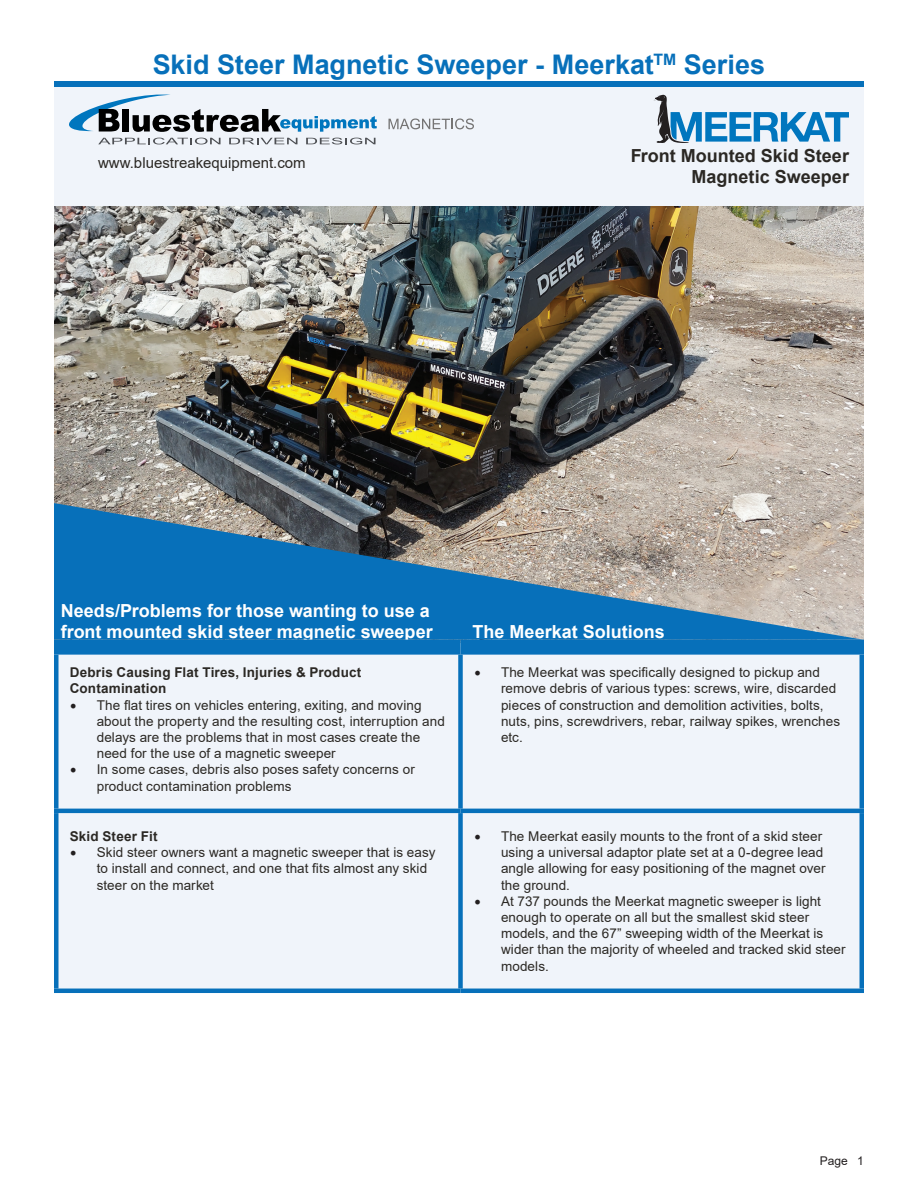
<style>
.page{position:relative;width:918px;height:1188px;background:#fff}
.page>*{position:absolute;margin:0;border:0;box-sizing:border-box;transform-origin:0 0}
.t1{font:700 27px "Arial";color:#0770ba}
.t2{font:700 18px/21.6px "Arial";color:#fff}
.t3{font:700 18px/21.6px "Arial";color:#2b2824;text-align:right}
.t4{font:15px "Arial";color:#2b2824}
.t5{font:13.5px/16.2px "Arial";letter-spacing:.005em;color:#2b2824}
.t6{font:700 13.5px/16.2px "Arial";letter-spacing:.01em;color:#2b2824}
.t7{font:12px "Arial";color:#231f20}
.s1{font-family:"Minion Pro";font-size:18px;color:#231f20}
</style>
<div class="page">
<div style="left:54px;top:81px;width:810px;height:323px;background:#f0f4fa"></div>
<div style="left:54px;top:81px;width:810px;height:6px;background:#0770ba"></div>
<svg style="left:654px;top:94px;width:195px;height:49px"></svg>
<img style="left:54px;top:206px;width:810px;height:434px">
<svg style="left:54px;top:503px;width:809px;height:137px"></svg>
<svg style="left:69px;top:94px;width:308px;height:38px"></svg>
<svg style="left:389px;top:119px;width:85px;height:10px"></svg>
<svg style="left:98px;top:138px;width:123px;height:6px"></svg>
<svg style="left:229px;top:138px;width:68px;height:6px"></svg>
<svg style="left:306px;top:138px;width:70px;height:6px"></svg>
<div style="left:58px;top:655px;width:802px;height:334px;background:#f0f4fa"></div>
<hr style="left:54px;top:655px;width:4px;height:154px;background:#0770ba">
<div style="left:458px;top:655px;width:5px;height:154px;background:#0770ba"></div>
<hr style="left:860px;top:655px;width:4px;height:154px;background:#0770ba">
<hr style="left:54px;top:809px;width:406px;height:4px;background:#0770ba">
<hr style="left:54px;top:813px;width:4px;height:176px;background:#0770ba">
<hr style="left:460px;top:809px;width:404px;height:4px;background:#0770ba">
<div style="left:458px;top:813px;width:5px;height:176px;background:#0770ba"></div>
<hr style="left:860px;top:813px;width:4px;height:176px;background:#0770ba">
<hr style="left:54px;top:989px;width:406px;height:4px;background:#0770ba">
<hr style="left:460px;top:989px;width:404px;height:4px;background:#0770ba">
<div style="left:54px;top:640px;width:406px;height:15px;background:#0770ba"></div>
<div style="left:460px;top:640px;width:404px;height:15px;background:#0770ba"></div>
<h1 class="t1" style="left:153px;top:45px;width:614px">Skid Steer Magnetic Sweeper - Meerkat<sup>TM</sup> Series</h1>
<p class="t4" style="left:98px;top:153px;width:209px">www.bluestreakequipment.com</p>
<h2 class="t3" style="left:631px;top:145px;width:220px">Front Mounted Skid Steer<br>Magnetic Sweeper</h2>
<h2 class="t2" style="left:61px;top:600px;width:374px">Needs/Problems for those wanting to use a front mounted skid steer magnetic sweeper</h2>
<p class="t6" style="left:70px;top:665px;width:293px">Debris Causing Flat Tires, Injuries &amp; Product<br>Contamination</p>
<p class="t5" style="left:97px;top:697px;width:350px;text-indent:-27px"><span class="s1">•</span> The flat tires on vehicles entering, exiting, and moving about the property and the resulting cost, interruption and delays are the problems that in most cases create the need for the use of a magnetic sweeper</p>
<p class="t5" style="left:97px;top:761px;width:320px;text-indent:-27px"><span class="s1">•</span> In some cases, debris also poses safety concerns or product contamination problems</p>
<p class="t6" style="left:70px;top:828px;width:89px">Skid Steer Fit</p>
<p class="t5" style="left:97px;top:844px;width:340px;text-indent:-27px"><span class="s1">•</span> Skid steer owners want a magnetic sweeper that is easy to install and connect, and one that fits almost any skid steer on the market</p>
<h2 class="t2" style="left:472px;top:621px;width:194px">The Meerkat Solutions</h2>
<p class="t5" style="left:501px;top:664px;width:341px;text-indent:-27px"><span class="s1">•</span> The Meerkat was specifically designed to pickup and remove debris of various types: screws, wire, discarded pieces of construction and demolition activities, bolts, nuts, pins, screwdrivers, rebar, railway spikes, wrenches etc.</p>
<p class="t5" style="left:501px;top:828px;width:326px;text-indent:-27px"><span class="s1">•</span> The Meerkat easily mounts to the front of a skid steer using a universal adaptor plate set at a 0-degree lead angle allowing for easy positioning of the magnet over the ground.</p>
<p class="t5" style="left:501px;top:893px;width:346px;text-indent:-27px"><span class="s1">•</span> At 737 pounds the Meerkat magnetic sweeper is light enough to operate on all but the smallest skid steer models, and the 67” sweeping width of the Meerkat is wider than the majority of wheeled and tracked skid steer models.</p>
<p class="t7" style="left:820px;top:1153px;width:46px">Page 1</p>
</div>
